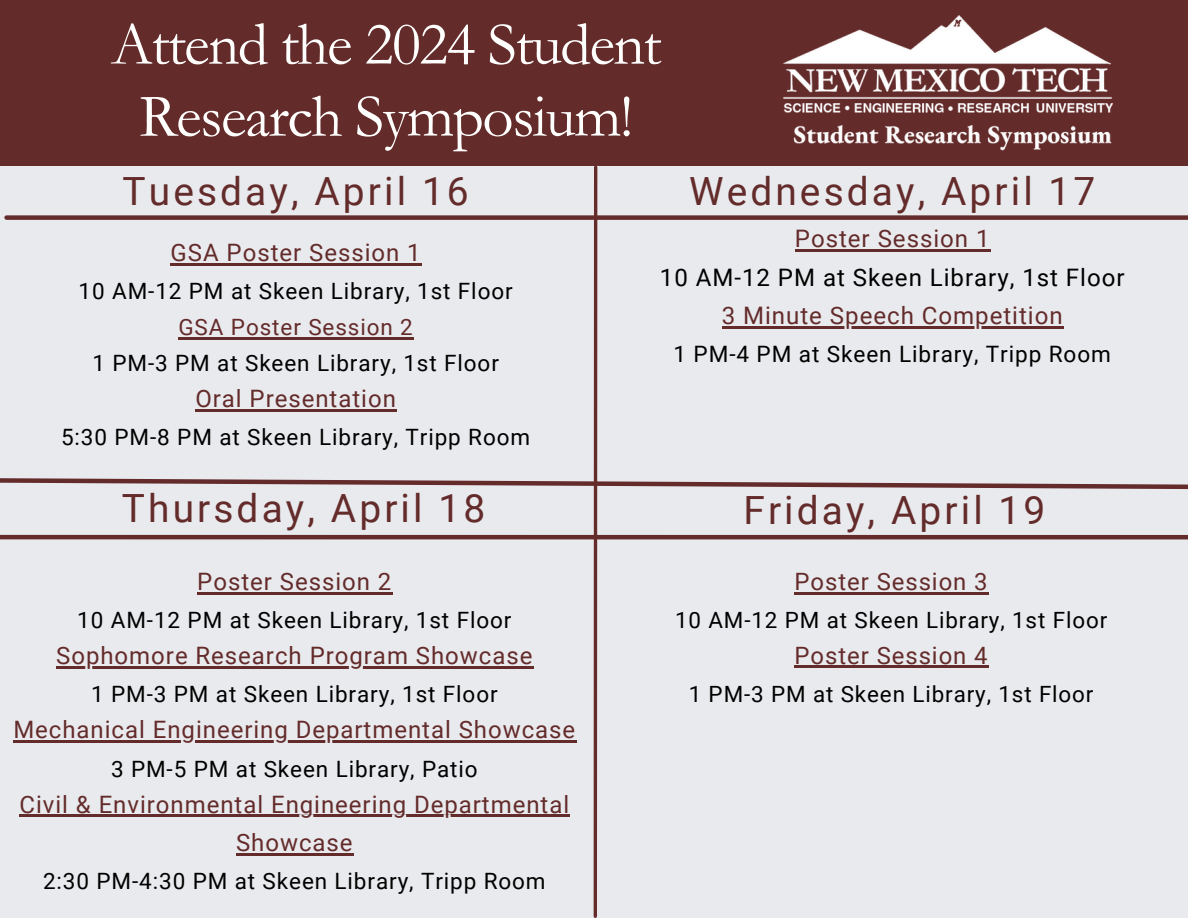
<style>
.page{position:relative;width:1188px;height:918px;background:#e9eaed}
.page>*{position:absolute;margin:0;border:0;box-sizing:border-box;transform-origin:0 0}
.t1{font:61.35px/72px "Garamond";letter-spacing:-.025em;color:#fffffe;text-align:center}
.t2{font:38.85px "Roboto";letter-spacing:.08em;color:#642b2b}
.t3{font:24.15px "Roboto";letter-spacing:.04em;color:#642b2b}
.t4{font:24.15px "Roboto";letter-spacing:.04em;color:#000}
.t5{font:24px/38.2px "Roboto";letter-spacing:.04em;color:#642b2b;text-align:center}
.t6{font:23.85px "Roboto";letter-spacing:.04em;color:#642b2b}
.t7{font:22.65px "Roboto";letter-spacing:.04em;color:#000}
.t8{font:22.5px "Roboto";letter-spacing:.04em;color:#000}
.t9{font:22.5px "Roboto";letter-spacing:.04em;color:#642b2b}
.t10{font:22.35px "Roboto";letter-spacing:.04em;color:#000}
</style>
<div class="page">
<div style="left:0;top:0;width:1188px;height:166px;background:#642b2b"></div>
<div style="left:7px;top:215px;width:1181px;height:5px;background:#642b2b"></div>
<hr style="left:594px;top:167px;width:3px;height:749px;background:#642b2b">
<hr style="left:795px;top:250px;width:196px;height:2px;background:#642b2b">
<hr style="left:722px;top:326px;width:342px;height:2px;background:#642b2b">
<svg style="left:0;top:476px;width:1188px;height:15px"></svg>
<hr style="left:0;top:535px;width:1188px;height:4px;background:#642b2b">
<img style="left:783px;top:15px;width:331px;height:136px">
<hr style="left:171px;top:263px;width:251px;height:2px;background:#642b2b">
<hr style="left:178px;top:337px;width:236px;height:2px;background:#642b2b">
<hr style="left:195px;top:409px;width:202px;height:2px;background:#642b2b">
<hr style="left:197px;top:592px;width:195px;height:2px;background:#642b2b">
<hr style="left:56px;top:666px;width:477px;height:3px;background:#642b2b">
<hr style="left:13px;top:741px;width:283px;height:2px;background:#642b2b">
<hr style="left:296px;top:741px;width:280px;height:2px;background:#642b2b">
<hr style="left:19px;top:815px;width:551px;height:2px;background:#642b2b">
<hr style="left:236px;top:853px;width:118px;height:2px;background:#642b2b">
<hr style="left:795px;top:592px;width:194px;height:2px;background:#642b2b">
<hr style="left:795px;top:666px;width:194px;height:2px;background:#642b2b">
<p class="t1" style="left:111px;top:9px;width:551px">Attend the 2024 Student<br>Research Symposium!</p>
<p class="t2" style="left:122px;top:169px;width:348px">Tuesday, April 16</p>
<p class="t2" style="left:689px;top:169px;width:408px">Wednesday, April 17</p>
<p class="t5" style="left:171px;top:233px;width:252px">GSA Poster Session 1</p>
<p class="t8" style="left:79px;top:278px;width:436px">10 AM-12 PM at Skeen Library, 1st Floor</p>
<p class="t9" style="left:178px;top:314px;width:236px">GSA Poster Session 2</p>
<p class="t8" style="left:92px;top:350px;width:408px">1 PM-3 PM at Skeen Library, 1st Floor</p>
<p class="t5" style="left:195px;top:380px;width:202px">Oral Presentation</p>
<p class="t8" style="left:61px;top:424px;width:471px">5:30 PM-8 PM at Skeen Library, Tripp Room</p>
<h1 class="t2" style="left:122px;top:486px;width:365px">Thursday, April 18</h1>
<h2 class="t5" style="left:197px;top:563px;width:196px">Poster Session 2</h2>
<h2 class="t8" style="left:77px;top:607px;width:436px">10 AM-12 PM at Skeen Library, 1st Floor</h2>
<p class="t5" style="left:56px;top:637px;width:478px">Sophomore Research Program Showcase</p>
<p class="t8" style="left:91px;top:681px;width:408px">1 PM-3 PM at Skeen Library, 1st Floor</p>
<p class="t5" style="left:13px;top:711px;width:564px">Mechanical Engineering Departmental Showcase</p>
<p class="t8" style="left:111px;top:756px;width:368px">3 PM-5 PM at Skeen Library, Patio</p>
<p class="t5" style="left:19px;top:785px;width:551px">Civil &amp; Environmental Engineering Departmental<br>Showcase</p>
<p class="t8" style="left:43px;top:868px;width:504px">2:30 PM-4:30 PM at Skeen Library, Tripp Room</p>
<p class="t3" style="left:795px;top:225px;width:196px">Poster Session 1</p>
<h2 class="t4" style="left:660px;top:263px;width:466px">10 AM-12 PM at Skeen Library, 1st Floor</h2>
<h2 class="t3" style="left:722px;top:301px;width:342px">3 Minute Speech Competition</h2>
<p class="t7" style="left:674px;top:341px;width:439px">1 PM-4 PM at Skeen Library, Tripp Room</p>
<p class="t2" style="left:743px;top:488px;width:303px">Friday, April 19</p>
<p class="t6" style="left:795px;top:568px;width:195px">Poster Session 3</p>
<p class="t10" style="left:675px;top:607px;width:434px">10 AM-12 PM at Skeen Library, 1st Floor</p>
<p class="t6" style="left:795px;top:642px;width:195px">Poster Session 4</p>
<p class="t10" style="left:689px;top:681px;width:406px">1 PM-3 PM at Skeen Library, 1st Floor</p>
</div>
